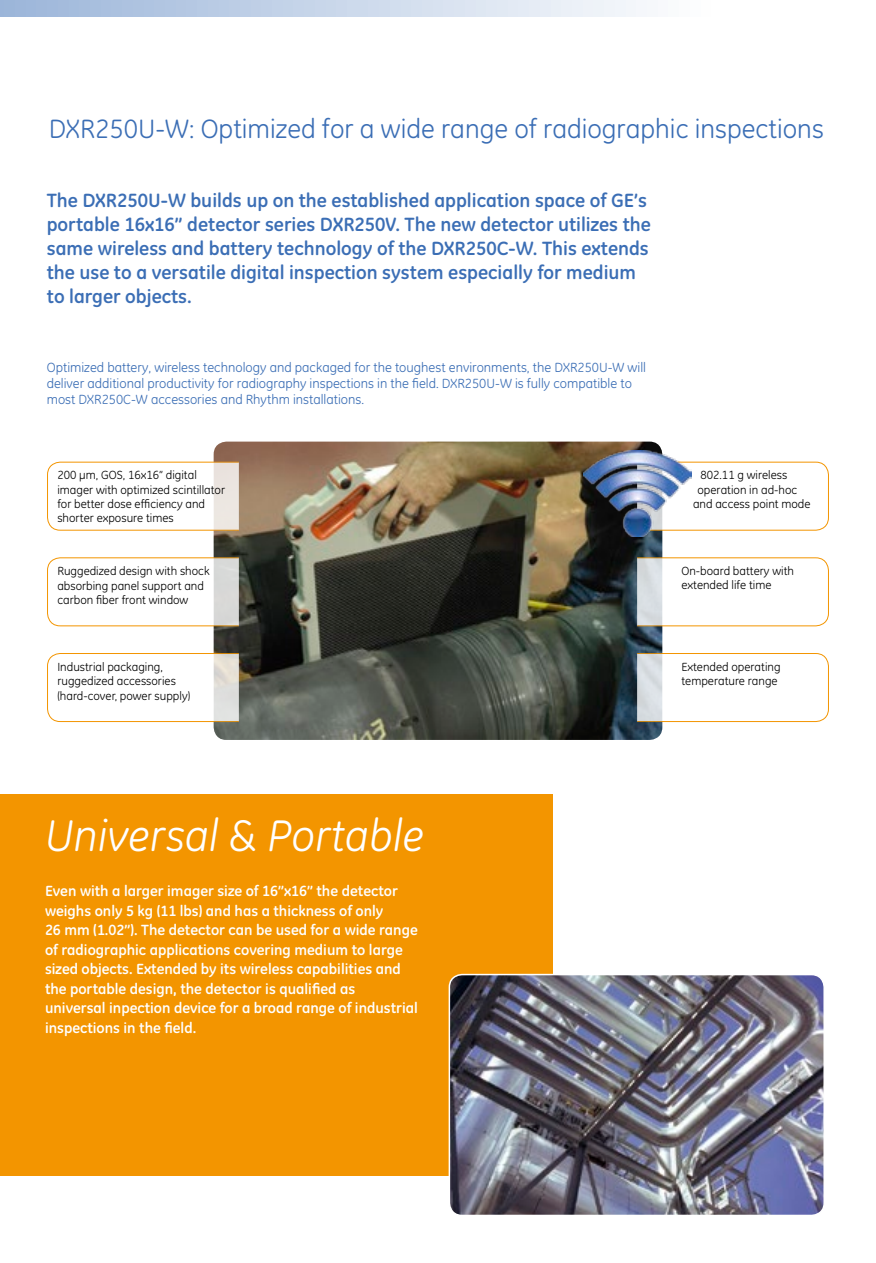
<style>
.page{position:relative;width:876px;height:1263px;background:#fff}
.page>*{position:absolute;margin:0;border:0;box-sizing:border-box;transform-origin:0 0}
.t1{font:italic 45px "GE Inspira";color:#fff}
.t2{font:27px "GE Inspira";color:#3b6eb5}
.t3{font:700 19.5px/24px "GE Inspira";color:#3b6eb5}
.t4{font:700 15px/19.5px "GE Inspira";color:#fff}
.t5{font:13.5px/16.2px "GE Inspira";color:#3b6eb5}
.t6{font:12px/14.4px "GE Inspira";color:#000}
</style>
<div class="page">
<div style="left:0;top:0;width:876px;height:16px;background:linear-gradient(to right,#9eb7da,#fff)"></div>
<div style="left:0;top:794px;width:553px;height:382px;background:#f39500"></div>
<img style="left:449px;top:974px;width:373px;height:239px">
<div style="left:449px;top:974px;width:376px;height:242px;border:2px solid #fff;border-radius:13px"></div>
<img style="left:214px;top:442px;width:448px;height:298px">
<svg style="left:47px;top:461px;width:193px;height:70px"></svg>
<svg style="left:692px;top:461px;width:137px;height:70px"></svg>
<svg style="left:47px;top:557px;width:193px;height:70px"></svg>
<svg style="left:636px;top:557px;width:193px;height:70px"></svg>
<svg style="left:47px;top:653px;width:193px;height:69px"></svg>
<svg style="left:636px;top:653px;width:193px;height:69px"></svg>
<img style="left:584px;top:451px;width:108px;height:85px">
<h2 class="t2" style="left:49px;top:113px;width:776px">DXR250U-W: Optimized for a wide range of radiographic inspections</h2>
<p class="t3" style="left:47px;top:188px;width:605px">The DXR250U-W builds up on the established application space of GE’s portable 16x16” detector series DXR250V. The new detector utilizes the same wireless and battery technology of the DXR250C-W. This extends the use to a versatile digital inspection system especially for medium to larger objects.</p>
<p class="t5" style="left:47px;top:359px;width:601px">Optimized battery, wireless technology and packaged for the toughest environments, the DXR250U-W will deliver additional productivity for radiography inspections in the field. DXR250U-W is fully compatible to most DXR250C-W accessories and Rhythm installations.</p>
<p class="t6" style="left:57px;top:468px;width:169px">200 μm, GOS, 16x16” digital imager with optimized scintillator for better dose efficiency and shorter exposure times</p>
<p class="t6" style="left:57px;top:564px;width:154px">Ruggedized design with shock absorbing panel support and carbon fiber front window</p>
<p class="t6" style="left:57px;top:660px;width:134px">Industrial packaging, ruggedized accessories (hard-cover, power supply)</p>
<p class="t6" style="left:700px;top:468px;width:88px">802.11 g wireless</p>
<p class="t6" style="left:697px;top:482px;width:101px">operation in ad-hoc</p>
<p class="t6" style="left:693px;top:497px;width:119px">and access point mode</p>
<p class="t6" style="left:681px;top:563px;width:114px">On-board battery with extended life time</p>
<p class="t6" style="left:681px;top:660px;width:101px">Extended operating temperature range</p>
<h1 class="t1" style="left:45px;top:809px;width:381px">Universal &amp; Portable</h1>
<p class="t4" style="left:45px;top:881px;width:374px">Even with a larger imager size of 16”x16” the detector weighs only 5 kg (11 lbs) and has a thickness of only<br>26 mm (1.02”). The detector can be used for a wide range of radiographic applications covering medium to large sized objects. Extended by its wireless capabilities and the portable design, the detector is qualified as universal inpection device for a broad range of industrial inspections in the field.</p>
</div>
